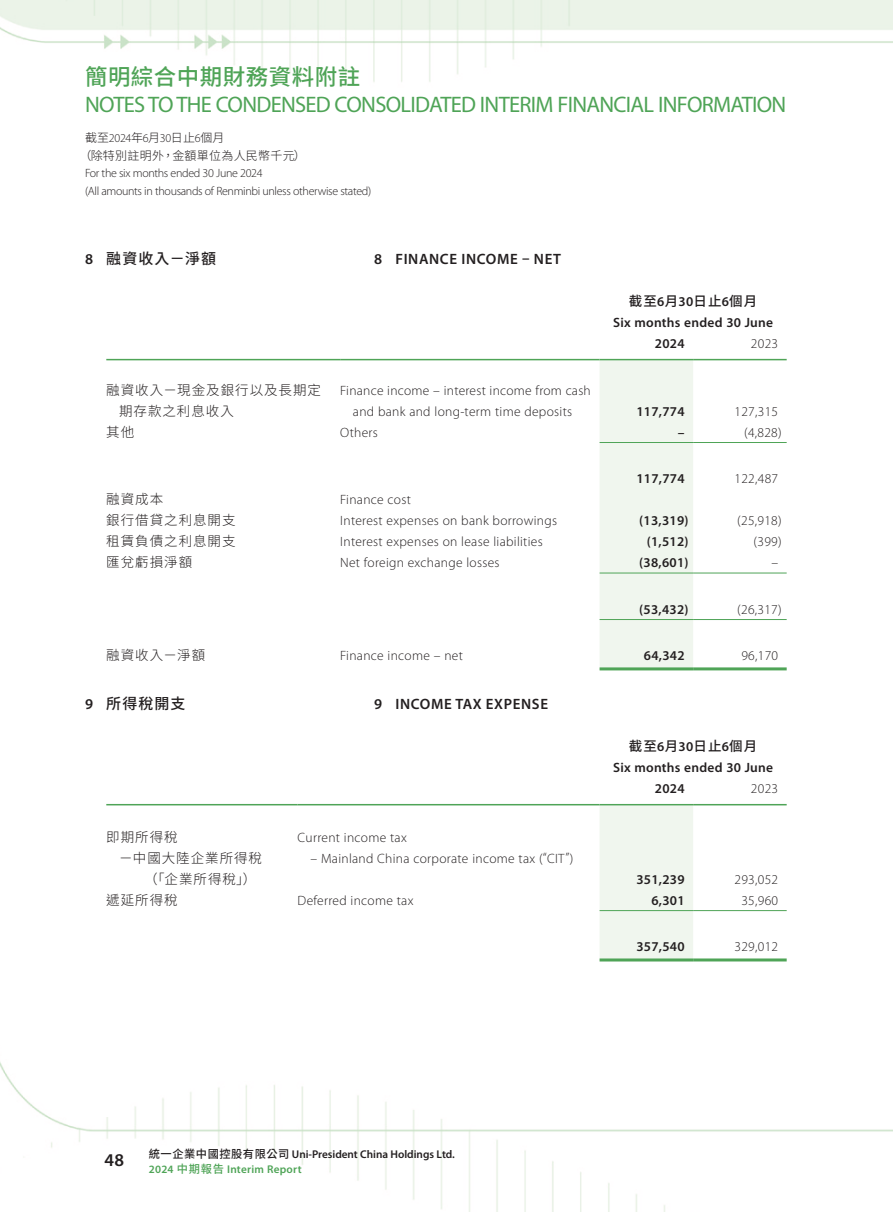
<style>
.page{position:relative;width:893px;height:1212px;background:#fff}
.page>*{position:absolute;margin:0;border:0;box-sizing:border-box;transform-origin:0 0}
.t1{font:22.5px "Myriad Pro";letter-spacing:-.03em;color:#4fa457}
.t2{font:500 22.5px "Source Han Sans TC";letter-spacing:.02em;color:#4fa457}
.t3{font:600 18px "Myriad Pro";color:#231f20}
.Heading_1{font:600 15px "Myriad Pro";letter-spacing:.04em;color:#231f20}
.C_Heading_1{font:500 15px "Source Han Sans TC";letter-spacing:.07em;color:#231f20}
.Body_Text{font:300 13.5px/21px "Myriad Pro";letter-spacing:.02em;color:#231f20;text-align:center}
.Body_Text-2{font:600 13.5px "Myriad Pro";letter-spacing:.02em;color:#231f20}
.Body_Text-3{font:300 13.5px/21px "Source Han Sans TC";letter-spacing:.07em;color:#231f20}
.Body_Text-4{font:500 13.5px "Source Han Sans TC";letter-spacing:.07em;color:#231f20}
.t4{font:300 12px/17.7px "Myriad Pro";letter-spacing:-.03em;color:#231f20}
.t5{font:300 12px/17.7px "Source Han Sans TC";letter-spacing:.02em;color:#231f20}
.t6{font:600 11.25px/15px "Myriad Pro";letter-spacing:-.005em;color:#231f20}
.s1{font-family:"Myriad Pro"}
.s2{font-family:"Myriad Pro";font-weight:600}
.s3{font-family:"Source Han Sans TC";font-weight:500}
.s4{color:#4fa457}
.s5{font-family:"Source Han Sans TC";font-weight:500;color:#4fa457}
</style>
<div class="page">
<img style="left:0;top:0;width:893px;height:1212px">
<div style="left:600px;top:360px;width:93px;height:307px;background:#f0f6ee"></div>
<hr style="left:106px;top:359px;width:234px;height:1px;background:#4fa457">
<hr style="left:340px;top:359px;width:260px;height:1px;background:#4fa457">
<hr style="left:600px;top:359px;width:93px;height:1px;background:#4fa457">
<hr style="left:693px;top:359px;width:94px;height:1px;background:#4fa457">
<hr style="left:600px;top:442px;width:93px;height:1px;background:#4fa457">
<hr style="left:693px;top:442px;width:94px;height:1px;background:#4fa457">
<hr style="left:600px;top:573px;width:93px;height:1px;background:#4fa457">
<hr style="left:693px;top:573px;width:94px;height:1px;background:#4fa457">
<hr style="left:600px;top:619px;width:93px;height:1px;background:#4fa457">
<hr style="left:693px;top:619px;width:94px;height:1px;background:#4fa457">
<hr style="left:600px;top:667px;width:93px;height:3px;background:#4fa457">
<hr style="left:693px;top:667px;width:94px;height:3px;background:#4fa457">
<div style="left:600px;top:805px;width:93px;height:153px;background:#f0f6ee"></div>
<hr style="left:106px;top:804px;width:192px;height:1px;background:#4fa457">
<hr style="left:298px;top:804px;width:302px;height:1px;background:#4fa457">
<hr style="left:600px;top:804px;width:93px;height:1px;background:#4fa457">
<hr style="left:693px;top:804px;width:94px;height:1px;background:#4fa457">
<hr style="left:600px;top:910px;width:93px;height:1px;background:#4fa457">
<hr style="left:693px;top:910px;width:94px;height:1px;background:#4fa457">
<hr style="left:600px;top:958px;width:93px;height:3px;background:#4fa457">
<hr style="left:693px;top:958px;width:94px;height:3px;background:#4fa457">
<h1 class="t2" style="left:85px;top:64px;width:277px">簡明綜合中期財務資料附註</h1>
<h1 class="t1" style="left:85px;top:91px;width:703px">NOTES TO THE CONDENSED CONSOLIDATED INTERIM FINANCIAL INFORMATION</h1>
<p class="t5" style="left:79px;top:129px;width:228px;text-indent:6px">截至<span class="s1">2024</span>年<span class="s1">6</span>月<span class="s1">30</span>日止<span class="s1">6</span>個月<br>（除特別註明外，金額單位為人民幣千元）</p>
<p class="t4" style="left:85px;top:164px;width:288px">For the six months ended 30 June 2024<br>(All amounts in thousands of Renminbi unless otherwise stated)</p>
<p class="C_Heading_1" style="left:85px;top:250px;width:133px"><span class="s2">8</span> 融資收入－淨額</p>
<p class="Heading_1" style="left:374px;top:249px;width:188px">8 FINANCE INCOME – NET</p>
<p class="Body_Text-3" style="left:119px;top:380px;width:203px;text-indent:-13px">融資收入－現金及銀行以及長期定期存款之利息收入</p>
<p class="Body_Text" style="left:340px;top:380px;width:252px">Finance income – interest income from cash and bank and long-term time deposits</p>
<p class="Body_Text-4" style="left:629px;top:294px;width:130px">截至<span class="s2">6</span>月<span class="s2">30</span>日止<span class="s2">6</span>個月</p>
<p class="Body_Text-2" style="left:613px;top:314px;width:162px">Six months ended 30 June</p>
<p class="Body_Text-2" style="left:655px;top:335px;width:31px">2024</p>
<p class="Body_Text" style="left:751px;top:333px;width:29px">2023</p>
<p class="Body_Text-2" style="left:636px;top:403px;width:50px">117,774</p>
<p class="Body_Text" style="left:734px;top:401px;width:45px">127,315</p>
<p class="Body_Text-3" style="left:106px;top:422px;width:29px">其他</p>
<p class="Body_Text" style="left:340px;top:422px;width:39px">Others</p>
<p class="Body_Text-2" style="left:678px;top:424px;width:8px">–</p>
<p class="Body_Text" style="left:744px;top:422px;width:39px">(4,828)</p>
<p class="Body_Text-2" style="left:636px;top:470px;width:50px">117,774</p>
<p class="Body_Text" style="left:734px;top:468px;width:45px">122,487</p>
<p class="Body_Text-3" style="left:106px;top:489px;width:58px">融資成本</p>
<p class="Body_Text" style="left:340px;top:489px;width:72px">Finance cost</p>
<p class="Body_Text-3" style="left:106px;top:510px;width:131px">銀行借貸之利息開支</p>
<p class="Body_Text" style="left:340px;top:510px;width:218px">Interest expenses on bank borrowings</p>
<p class="Body_Text-2" style="left:639px;top:512px;width:51px">(13,319)</p>
<p class="Body_Text" style="left:737px;top:510px;width:46px">(25,918)</p>
<p class="Body_Text-3" style="left:106px;top:531px;width:131px">租賃負債之利息開支</p>
<p class="Body_Text" style="left:340px;top:531px;width:204px">Interest expenses on lease liabilities</p>
<p class="Body_Text-2" style="left:647px;top:533px;width:43px">(1,512)</p>
<p class="Body_Text" style="left:754px;top:531px;width:30px">(399)</p>
<p class="Body_Text-3" style="left:106px;top:552px;width:87px">匯兌虧損淨額</p>
<p class="Body_Text" style="left:340px;top:552px;width:161px">Net foreign exchange losses</p>
<p class="Body_Text-2" style="left:639px;top:554px;width:51px">(38,601)</p>
<p class="Body_Text" style="left:771px;top:552px;width:8px">–</p>
<p class="Body_Text-2" style="left:639px;top:601px;width:51px">(53,432)</p>
<p class="Body_Text" style="left:737px;top:599px;width:46px">(26,317)</p>
<p class="Body_Text-3" style="left:106px;top:645px;width:100px">融資收入－淨額</p>
<p class="Body_Text" style="left:340px;top:645px;width:124px">Finance income – net</p>
<p class="Body_Text-2" style="left:644px;top:647px;width:42px">64,342</p>
<p class="Body_Text" style="left:741px;top:645px;width:38px">96,170</p>
<p class="Heading_1" style="left:374px;top:695px;width:175px">9 INCOME TAX EXPENSE</p>
<p class="Body_Text-4" style="left:629px;top:739px;width:130px">截至<span class="s2">6</span>月<span class="s2">30</span>日止<span class="s2">6</span>個月</p>
<p class="Body_Text-2" style="left:613px;top:759px;width:162px">Six months ended 30 June</p>
<p class="Body_Text-2" style="left:655px;top:780px;width:31px">2024</p>
<p class="Body_Text" style="left:751px;top:778px;width:29px">2023</p>
<p class="Body_Text-3" style="left:106px;top:827px;width:73px">即期所得稅</p>
<p class="Body_Text" style="left:298px;top:827px;width:111px">Current income tax</p>
<p class="Body_Text-3" style="left:144px;top:848px;width:119px;text-indent:-25px">－中國大陸企業所得稅（「企業所得稅」）</p>
<p class="Body_Text" style="left:310px;top:848px;width:264px">– Mainland China corporate income tax (“CIT”)</p>
<p class="C_Heading_1" style="left:85px;top:695px;width:102px"><span class="s2">9</span> 所得稅開支</p>
<p class="Body_Text-2" style="left:636px;top:871px;width:50px">351,239</p>
<p class="Body_Text" style="left:734px;top:869px;width:45px">293,052</p>
<p class="Body_Text-3" style="left:106px;top:890px;width:73px">遞延所得稅</p>
<p class="Body_Text" style="left:298px;top:890px;width:117px">Deferred income tax</p>
<p class="Body_Text-2" style="left:651px;top:892px;width:35px">6,301</p>
<p class="Body_Text" style="left:741px;top:890px;width:38px">35,960</p>
<p class="Body_Text-2" style="left:636px;top:938px;width:50px">357,540</p>
<p class="Body_Text" style="left:734px;top:936px;width:45px">329,012</p>
<h2 class="t3" style="left:104px;top:1148px;width:21px">48</h2>
<p class="t6" style="left:149px;top:1146px;width:308px"><span class="s3">統一企業中國控股有限公司</span> Uni-President China Holdings Ltd.<br><span class="s4">2024</span> <span class="s5">中期報告</span> <span class="s4">Interim Report</span></p>
</div>
